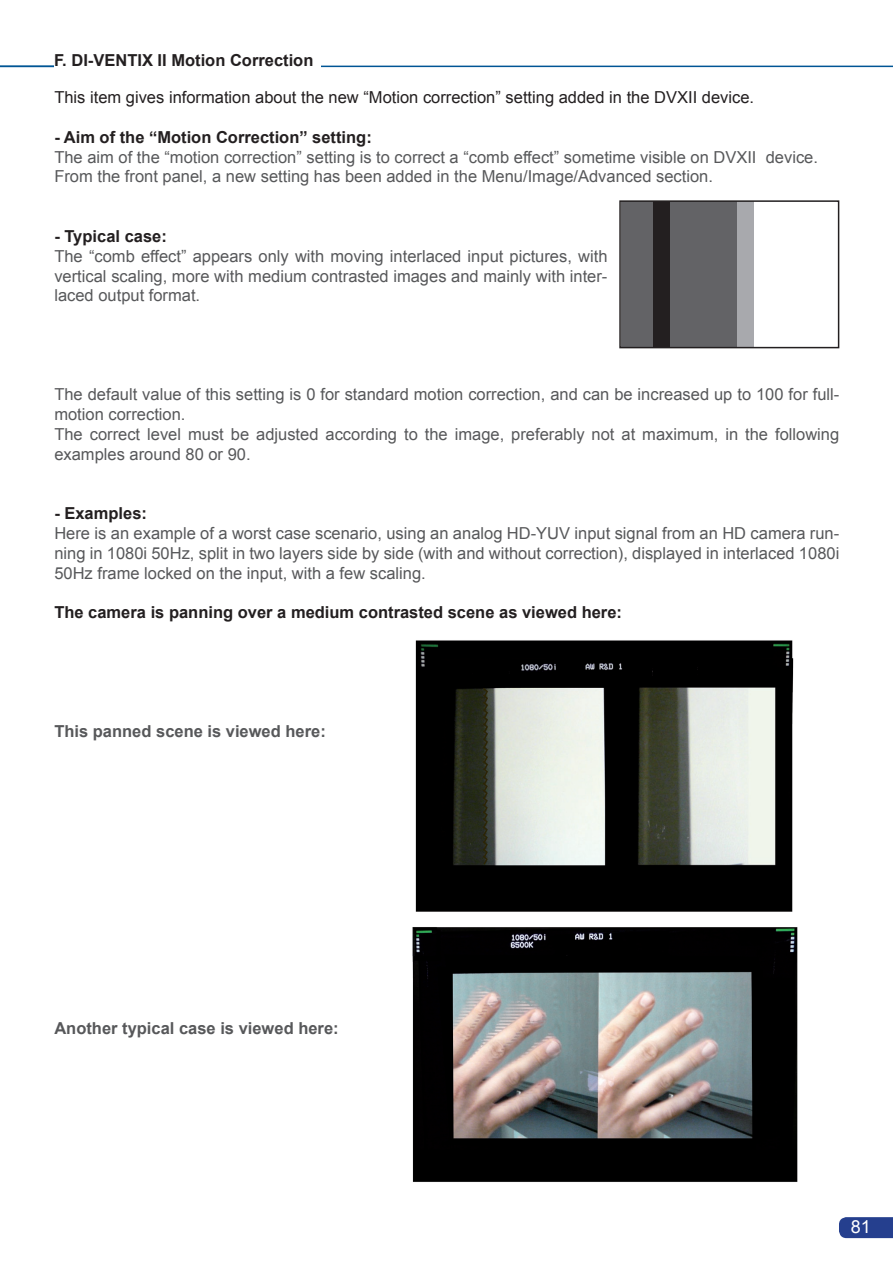
<style>
.page{position:relative;width:893px;height:1263px;background:#fff}
.page>*{position:absolute;margin:0;border:0;box-sizing:border-box;transform-origin:0 0}
.t1{font:18px "Arial";color:#fff}
.t2{font:16.5px/19.8px "Arial";color:#57585a}
.t3{font:700 16.5px "Arial";color:#231f20}
.t4{font:16.5px "Arial";color:#231f20}
.t5{font:700 16.5px "Arial";color:#57585a}
</style>
<div class="page">
<hr style="left:0;top:66px;width:893px;height:1px;background:#005595">
<div style="left:54px;top:54px;width:266px;height:24px;background:#fff"></div>
<img style="left:415px;top:640px;width:379px;height:272px">
<img style="left:412px;top:927px;width:386px;height:255px">
<div style="left:621px;top:202px;width:32px;height:145px;background:#636366"></div>
<div style="left:670px;top:202px;width:67px;height:145px;background:#636366"></div>
<div style="left:653px;top:202px;width:17px;height:145px;background:#231f20"></div>
<div style="left:737px;top:202px;width:17px;height:145px;background:#a8a9ad"></div>
<div style="left:619px;top:200px;width:220px;height:148px;border:2px solid #231f20"></div>
<svg style="left:481px;top:686px;width:8px;height:180px"></svg>
<svg style="left:839px;top:1217px;width:54px;height:21px"></svg>
<p class="t3" style="left:54px;top:49px;width:261px">F. DI-VENTIX II Motion Correction</p>
<p class="t4" style="left:54px;top:87px;width:701px">This item gives information about the new “Motion correction” setting added in the DVXII device.</p>
<p class="t3" style="left:54px;top:126px;width:319px">- Aim of the “Motion Correction” setting:</p>
<p class="t2" style="left:54px;top:147px;width:765px">The aim of the “motion correction” setting is to correct a “comb effect” sometime visible on DVXII device.<br>From the front panel, a new setting has been added in the Menu/Image/Advanced section.</p>
<p class="t3" style="left:54px;top:225px;width:114px">- Typical case:</p>
<p class="t2" style="left:54px;top:246px;width:555px;text-align:justify">The “comb effect” appears only with moving interlaced input pictures, with vertical scaling, more with medium contrasted images and mainly with inter&shy;laced output format.</p>
<p class="t2" style="left:54px;top:385px;width:786px">The default value of this setting is 0 for standard motion correction, and can be increased up to 100 for full&shy;motion correction.<br>The correct level must be adjusted according to the image, preferably not at maximum, in the following examples around 80 or 90.</p>
<p class="t3" style="left:54px;top:502px;width:94px">- Examples:</p>
<p class="t2" style="left:54px;top:523px;width:786px;text-align:justify">Here is an example of a worst case scenario, using an analog HD-YUV input signal from an HD camera run&shy;ning in 1080i 50Hz, split in two layers side by side (with and without correction), displayed in interlaced 1080i 50Hz frame locked on the input, with a few scaling.</p>
<p class="t3" style="left:54px;top:601px;width:569px">The camera is panning over a medium contrasted scene as viewed here:</p>
<p class="t5" style="left:54px;top:720px;width:273px">This panned scene is viewed here:</p>
<p class="t5" style="left:54px;top:1017px;width:286px">Another typical case is viewed here:</p>
<p class="t1" style="left:851px;top:1215px;width:22px">81</p>
</div>
